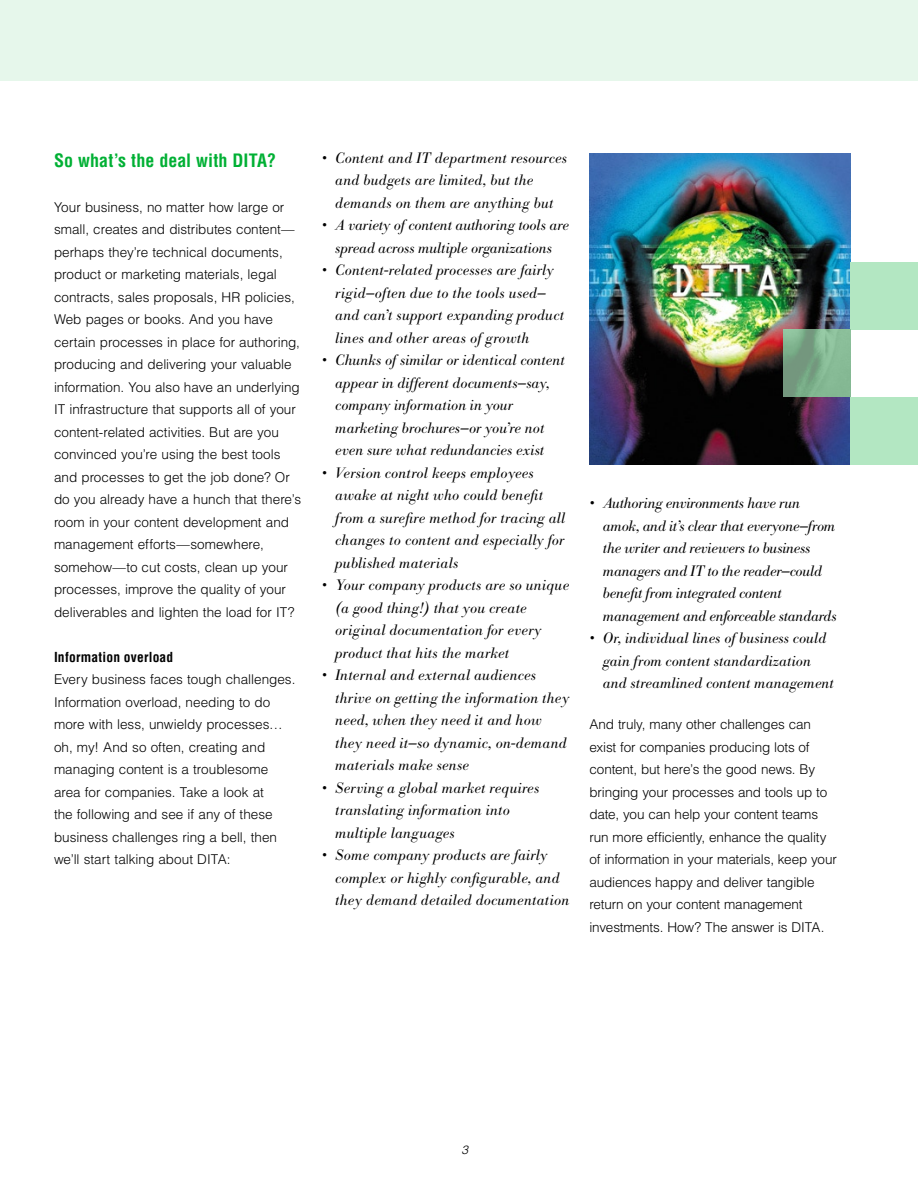
<style>
.page{position:relative;width:918px;height:1188px;background:#fff}
.page>*{position:absolute;margin:0;border:0;box-sizing:border-box;transform-origin:0 0}
.t1{font:700 condensed 18px "Helvetica";letter-spacing:.005em;color:#00b034}
.t2{font:italic 300 15px/22.5px "Bodoni BE";letter-spacing:.01em;color:#000}
.t3{font:italic 300 15px/22.5px "Bodoni BE";letter-spacing:-.015em;color:#000}
.t4{font:300 13.5px/22.5px "Helvetica";color:#000}
.t5{font:700 condensed 13.5px "Helvetica";letter-spacing:.015em;color:#000}
.t6{font:italic 300 12px "Helvetica";color:#000}
</style>
<div class="page">
<div style="left:0;top:0;width:918px;height:81px;background:#e6f7eb"></div>
<img style="left:590px;top:154px;width:260px;height:310px">
<div style="left:850px;top:262px;width:68px;height:67px;background:#b3e7c2"></div>
<div style="left:850px;top:397px;width:68px;height:67px;background:#b3e7c2"></div>
<img style="left:783px;top:329px;width:67px;height:68px">
<h1 class="t1" style="left:54px;top:149px;width:224px">So what’s the deal with DITA?</h1>
<p class="t4" style="left:54px;top:195px;width:249px">Your business, no matter how large or small, creates and distributes content— perhaps they’re technical documents, product or marketing materials, legal contracts, sales proposals, HR policies, Web pages or books. And you have certain processes in place for authoring, producing and delivering your valuable information. You also have an underlying IT infrastructure that supports all of your content-related activities. But are you convinced you’re using the best tools and processes to get the job done? Or do you already have a hunch that there’s room in your content development and management efforts—somewhere, somehow—to cut costs, clean up your processes, improve the quality of your deliverables and lighten the load for IT?</p>
<p class="t5" style="left:54px;top:648px;width:121px">Information overload</p>
<p class="t4" style="left:54px;top:668px;width:243px">Every business faces tough challenges.<br>Information overload, needing to do more with less, unwieldy processes… oh, my! And so often, creating and managing content is a troublesome area for companies. Take a look at<br>the following and see if any of these business challenges ring a bell, then we’ll start talking about DITA:</p>
<p class="t2" style="left:335px;top:147px;width:233px;text-indent:-14px">• Content and IT department resources and budgets are limited, but the demands on them are anything but</p>
<p class="t2" style="left:322px;top:214px;width:249px;text-align:center">• A variety of content authoring tools are spread across multiple organizations</p>
<p class="t2" style="left:335px;top:259px;width:230px;text-indent:-14px">• Content-related processes are fairly rigid—often due to the tools used— and can’t support expanding product lines and other areas of growth</p>
<p class="t2" style="left:335px;top:349px;width:231px;text-indent:-13px">• Chunks of similar or identical content appear in different documents—say, company information in your marketing brochures—or you’re not even sure what redundancies exist</p>
<p class="t2" style="left:335px;top:462px;width:232px;text-indent:-14px">• Version control keeps employees awake at night who could benefit from a surefire method for tracing all changes to content and especially for published materials</p>
<p class="t2" style="left:335px;top:574px;width:235px;text-indent:-13px">• Your company products are so unique (a good thing!) that you create original documentation for every product that hits the market</p>
<p class="t2" style="left:335px;top:664px;width:236px;text-indent:-13px">• Internal and external audiences thrive on getting the information they need, when they need it and how they need it—so dynamic, on-demand materials make sense</p>
<p class="t2" style="left:335px;top:777px;width:206px;text-indent:-13px">• Serving a global market requires translating information into multiple languages</p>
<p class="t2" style="left:335px;top:844px;width:235px;text-indent:-13px">• Some company products are fairly complex or highly configurable, and they demand detailed documentation</p>
<p class="t3" style="left:603px;top:492px;width:235px;text-indent:-13px">• Authoring environments have run amok, and it’s clear that everyone—from the writer and reviewers to business managers and IT to the reader—could benefit from integrated content management and enforceable standards</p>
<p class="t2" style="left:603px;top:627px;width:232px;text-indent:-14px">• Or, individual lines of business could gain from content standardization and streamlined content management</p>
<p class="t4" style="left:590px;top:713px;width:249px">And truly, many other challenges can exist for companies producing lots of content, but here’s the good news. By bringing your processes and tools up to date, you can help your content teams run more efficiently, enhance the quality of information in your materials, keep your audiences happy and deliver tangible return on your content management investments. How? The answer is DITA.</p>
<p class="t6" style="left:462px;top:1142px;width:8px">3</p>
</div>
